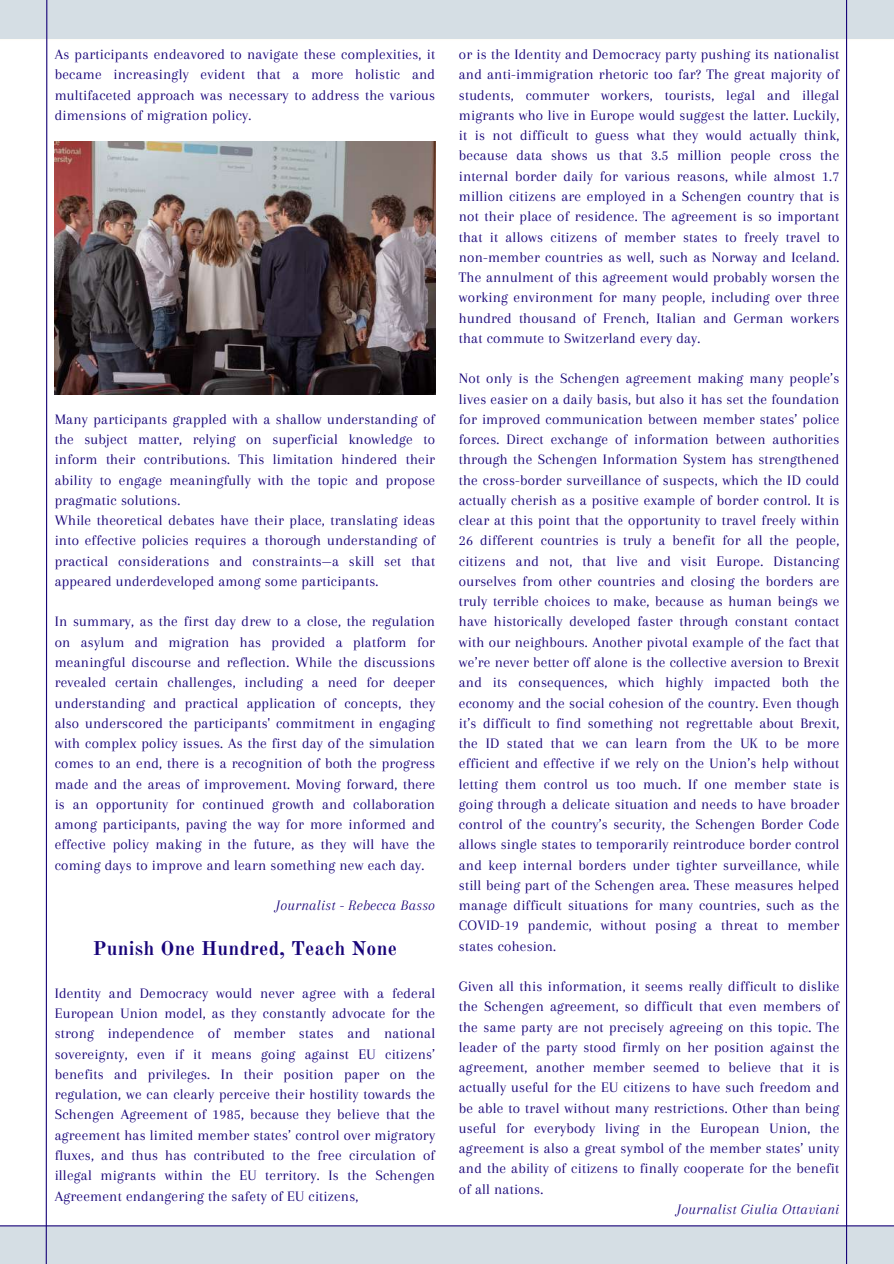
<style>
.page{position:relative;width:894px;height:1264px;background:#fff}
.page>*{position:absolute;margin:0;border:0;box-sizing:border-box;transform-origin:0 0}
.t1{font:700 19.5px "Old Standard";letter-spacing:.015em;color:#180479}
.t2{font:15px/20.2px "Arapey";letter-spacing:.015em;color:#180479;text-align:justify}
.t3{font:italic 15px "Arapey";letter-spacing:.015em;color:#180479}
</style>
<div class="page">
<div style="left:0;top:0;width:893px;height:40px;background:#d5dee4"></div>
<hr style="left:0;top:39px;width:893px;height:1px;background:#fffef8">
<div style="left:0;top:1226px;width:893px;height:37px;background:#d5dee4"></div>
<hr style="left:0;top:1225px;width:893px;height:1px;background:#180479">
<svg style="left:45px;top:0;width:3px;height:1263px"></svg>
<hr style="left:845px;top:0;width:1px;height:1263px;background:#180479">
<img style="left:55px;top:141px;width:380px;height:253px">
<p class="t2" style="left:55px;top:44px;width:382px">As participants endeavored to navigate these complexities, it became increasingly evident that a more holistic and multifaceted approach was necessary to address the various dimensions of migration policy.</p>
<p class="t2" style="left:55px;top:409px;width:382px;text-align:left">Many participants grappled with a shallow understanding of the subject matter, relying on superficial knowledge to inform their contributions. This limitation hindered their ability to engage meaningfully with the topic and propose pragmatic solutions.<br>While theoretical debates have their place, translating ideas into effective policies requires a thorough understanding of practical considerations and constraints—a skill set that appeared underdeveloped among some participants.</p>
<p class="t2" style="left:55px;top:611px;width:382px">In summary, as the first day drew to a close, the regulation on asylum and migration has provided a platform for meaningful discourse and reflection. While the discussions revealed certain challenges, including a need for deeper understanding and practical application of concepts, they also underscored the participants' commitment in engaging with complex policy issues. As the first day of the simulation comes to an end, there is a recognition of both the progress made and the areas of improvement. Moving forward, there is an opportunity for continued growth and collaboration among participants, paving the way for more informed and effective policy making in the future, as they will have the coming days to improve and learn something new each day.</p>
<p class="t3" style="left:276px;top:897px;width:161px">Journalist - Rebecca Basso</p>
<h1 class="t1" style="left:93px;top:936px;width:306px">Punish One Hundred, Teach None</h1>
<p class="t2" style="left:55px;top:982px;width:382px">Identity and Democracy would never agree with a federal European Union model, as they constantly advocate for the strong independence of member states and national sovereignty, even if it means going against EU citizens’ benefits and privileges. In their position paper on the regulation, we can clearly perceive their hostility towards the Schengen Agreement of 1985, because they believe that the agreement has limited member states’ control over migratory fluxes, and thus has contributed to the free circulation of illegal migrants within the EU territory. Is the Schengen Agreement endangering the safety of EU citizens,</p>
<p class="t2" style="left:458px;top:44px;width:382px">or is the Identity and Democracy party pushing its nationalist and anti-immigration rhetoric too far? The great majority of students, commuter workers, tourists, legal and illegal migrants who live in Europe would suggest the latter. Luckily, it is not difficult to guess what they would actually think, because data shows us that 3.5 million people cross the internal border daily for various reasons, while almost 1.7 million citizens are employed in a Schengen country that is not their place of residence. The agreement is so important that it allows citizens of member states to freely travel to non-member countries as well, such as Norway and Iceland.<br>The annulment of this agreement would probably worsen the working environment for many people, including over three hundred thousand of French, Italian and German workers that commute to Switzerland every day.</p>
<p class="t2" style="left:458px;top:368px;width:382px">Not only is the Schengen agreement making many people’s lives easier on a daily basis, but also it has set the foundation for improved communication between member states’ police forces. Direct exchange of information between authorities through the Schengen Information System has strengthened the cross-border surveillance of suspects, which the ID could actually cherish as a positive example of border control. It is clear at this point that the opportunity to travel freely within 26 different countries is truly a benefit for all the people, citizens and not, that live and visit Europe. Distancing ourselves from other countries and closing the borders are truly terrible choices to make, because as human beings we have historically developed faster through constant contact with our neighbours. Another pivotal example of the fact that we’re never better off alone is the collective aversion to Brexit and its consequences, which highly impacted both the economy and the social cohesion of the country. Even though it’s difficult to find something not regrettable about Brexit, the ID stated that we can learn from the UK to be more efficient and effective if we rely on the Union’s help without letting them control us too much. If one member state is going through a delicate situation and needs to have broader control of the country’s security, the Schengen Border Code allows single states to temporarily reintroduce border control and keep internal borders under tighter surveillance, while still being part of the Schengen area. These measures helped manage difficult situations for many countries, such as the COVID-19 pandemic, without posing a threat to member states cohesion.</p>
<p class="t2" style="left:458px;top:976px;width:382px">Given all this information, it seems really difficult to dislike the Schengen agreement, so difficult that even members of the same party are not precisely agreeing on this topic. The leader of the party stood firmly on her position against the agreement, another member seemed to believe that it is actually useful for the EU citizens to have such freedom and be able to travel without many restrictions. Other than being useful for everybody living in the European Union, the agreement is also a great symbol of the member states’ unity and the ability of citizens to finally cooperate for the benefit of all nations.</p>
<p class="t3" style="left:676px;top:1200px;width:164px">Journalist Giulia Ottaviani</p>
</div>
